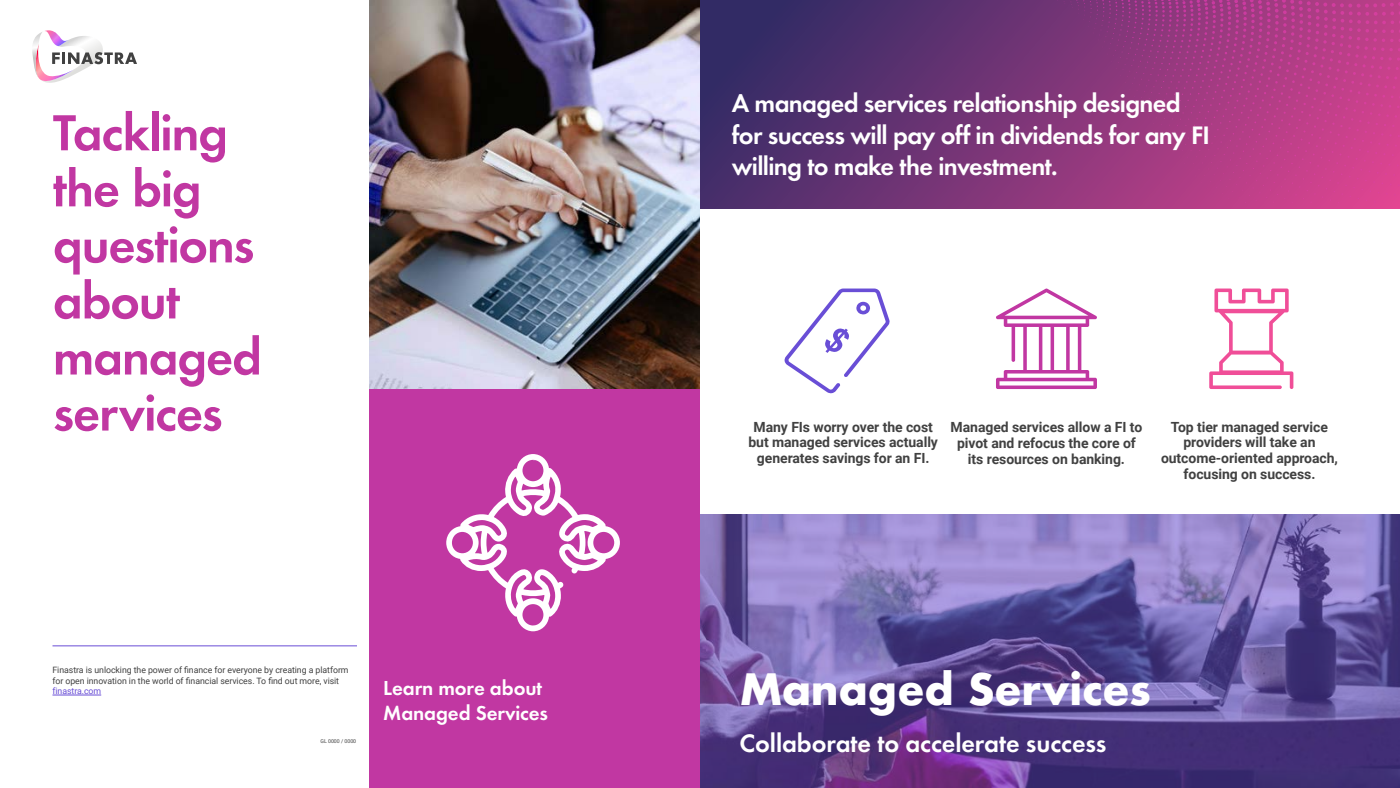
<style>
.page{position:relative;width:1400px;height:788px;background:#fff}
.page>*{position:absolute;margin:0;border:0;box-sizing:border-box;transform-origin:0 0}
.t1{font:600 52.5px/56px "Futura EFCE";letter-spacing:-.02em;color:#c137a2}
.t2{font:700 42px "Futura";letter-spacing:-.005em;color:#fff}
.t3{font:600 26.25px/31.5px "Futura EFCE";letter-spacing:-.025em;color:#fff}
.t4{font:600 26.25px "Futura EFCE";letter-spacing:-.005em;color:#fff}
.t5{font:600 21px/25.2px "Futura EFCE";letter-spacing:-.005em;color:#fff}
.t6{font:700 14px/15.8px "Roboto";letter-spacing:-.005em;color:#414141;text-align:center}
.t7{font:8.75px/10.5px "Roboto";letter-spacing:-.005em;color:#414141}
.t8{font:8.75px "Roboto";letter-spacing:-.005em;color:#694ed6}
.t9{font:5.25px "Roboto";letter-spacing:-.005em;color:#414141}
</style>
<div class="page">
<div style="left:370px;top:388px;width:330px;height:400px;background:#c137a2"></div>
<img style="left:370px;top:0;width:330px;height:388px">
<hr style="left:52px;top:645px;width:305px;height:1px;background:#694ed6">
<svg style="left:446px;top:454px;width:174px;height:177px"></svg>
<svg style="left:700px;top:514px;width:700px;height:274px;background:#6b599f"></svg>
<svg style="left:700px;top:0;width:700px;height:209px;background:#823679"></svg>
<svg style="left:1121px;top:0;width:229px;height:4px"></svg>
<svg style="left:784px;top:288px;width:106px;height:105px"></svg>
<svg style="left:996px;top:288px;width:101px;height:101px"></svg>
<svg style="left:1209px;top:288px;width:84px;height:101px"></svg>
<svg style="left:32px;top:30px;width:105px;height:53px"></svg>
<hr style="left:52px;top:694px;width:49px;height:1px;background:#694ed6">
<h1 class="t1" style="left:53px;top:105px;width:211px">Tackling the big questions about managed services</h1>
<p class="t7" style="left:52px;top:664px;width:298px">Finastra is unlocking the power of finance for everyone by creating a platform for open innovation in the world of financial services. To find out more, visit</p>
<p class="t8" style="left:52px;top:685px;width:50px">finastra.com</p>
<p class="t9" style="left:321px;top:737px;width:37px">GL 0000 / 0000</p>
<h3 class="t5" style="left:383px;top:675px;width:166px">Learn more about<br>Managed Services</h3>
<h3 class="t3" style="left:732px;top:88px;width:480px">A managed services relationship designed for success will pay off in dividends for any FI willing to make the investment.</h3>
<p class="t6" style="left:748px;top:418px;width:191px">Many FIs worry over the cost but managed services actually generates savings for an FI.</p>
<p class="t6" style="left:1161px;top:418px;width:178px">Top tier managed service providers will take an outcome-oriented approach, focusing on success.</p>
<p class="t6" style="left:951px;top:419px;width:193px">Managed services allow a FI to pivot and refocus the core of its resources on banking.</p>
<h2 class="t2" style="left:740px;top:658px;width:413px">Managed Services</h2>
<h3 class="t4" style="left:740px;top:726px;width:369px">Collaborate to accelerate success</h3>
</div>
